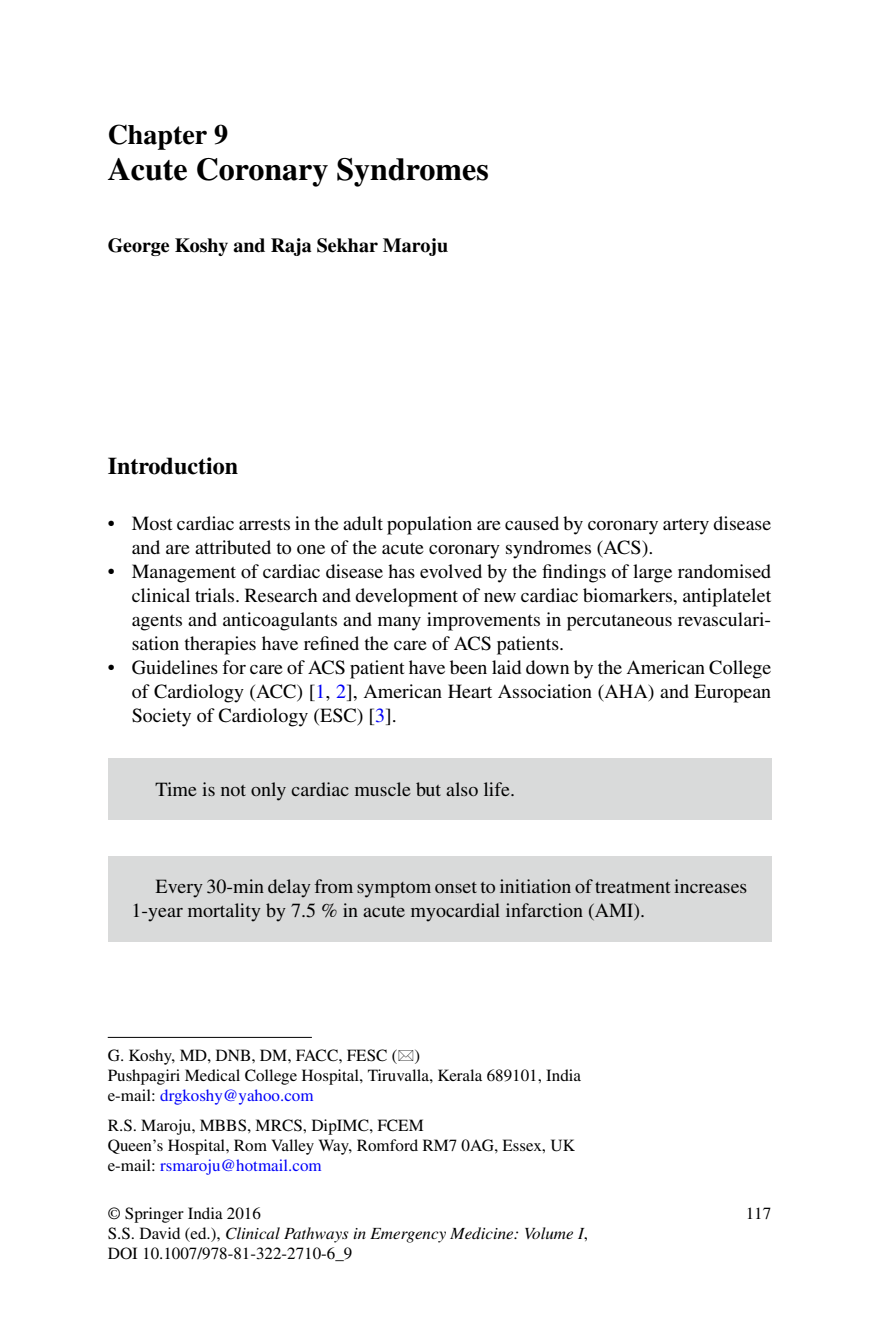
<style>
.page{position:relative;width:879px;height:1333px;background:#fff}
.page>*{position:absolute;margin:0;border:0;box-sizing:border-box;transform-origin:0 0}
.t1{font:700 32px "Hxddbj Times";color:#000}
.t2{font:700 28px "Hxddbj Times";color:#000}
.t3{font:700 24px "Hxddbj Times";color:#000}
.t4{font:20px/24px "Bjwhgn Times";color:#000}
.t5{font:700 20px "Hxddbj Times";color:#000}
.t6{font:17px/20px "Bjwhgn Times";color:#000}
.t7{font:italic 17px "Hbvlqf Times";color:#000}
.s1{color:#0000fa}
.s2{font-family:"Bjwhgn Times";font-style:normal}
</style>
<div class="page">
<div style="left:108px;top:758px;width:663px;height:62px;background:#d9dada"></div>
<div style="left:108px;top:855px;width:663px;height:86px;background:#d9dada"></div>
<hr style="left:108px;top:1036px;width:204px;height:1px;background:#000">
<h2 class="t2" style="left:108px;top:125px;width:122px">Chapter 9</h2>
<h1 class="t1" style="left:108px;top:158px;width:383px">Acute Coronary Syndromes</h1>
<p class="t5" style="left:108px;top:238px;width:342px">George Koshy and Raja Sekhar Maroju</p>
<p class="t3" style="left:108px;top:457px;width:132px">Introduction</p>
<p class="t4" style="left:132px;top:513px;width:641px;text-indent:-24px">• Most cardiac arrests in the adult population are caused by coronary artery disease and are attributed to one of the acute coronary syndromes (ACS).</p>
<p class="t4" style="left:132px;top:561px;width:641px;text-align:justify;text-indent:-24px">• Management of cardiac disease has evolved by the findings of large randomised clinical trials. Research and development of new cardiac biomarkers, antiplatelet agents and anticoagulants and many improvements in percutaneous revasculari&shy;sation therapies have refined the care of ACS patients.</p>
<p class="t4" style="left:132px;top:657px;width:641px;text-align:justify;text-indent:-24px">• Guidelines for care of ACS patient have been laid down by the American College of Cardiology (ACC) [ <span class="s1">1</span> , <span class="s1">2</span> ], American Heart Association (AHA) and European Society of Cardiology (ESC) [ <span class="s1">3</span> ].</p>
<p class="t4" style="left:156px;top:779px;width:361px">Time is not only cardiac muscle but also life.</p>
<p class="t4" style="left:132px;top:876px;width:617px;text-indent:24px">Every 30-min delay from symptom onset to initiation of treatment increases<br>1-year mortality by 7.5 % in acute myocardial infarction (AMI).</p>
<p class="t6" style="left:108px;top:1047px;width:475px">G. Koshy , MD, DNB, DM, FACC, FESC ( )<br>Pushpagiri Medical College Hospital , Tiruvalla , Kerala 689101 , India e-mail: <span class="s1">drgkoshy@yahoo.com</span></p>
<p class="t6" style="left:108px;top:1117px;width:469px">R. S. Maroju , MBBS, MRCS, DipIMC, FCEM<br>Queen’s Hospital , Rom Valley Way , Romford RM7 0AG , Essex , UK e-mail: <span class="s1">rsmaroju@hotmail.com</span></p>
<p class="t6" style="left:108px;top:1204px;width:155px">© Springer India 2016</p>
<p class="t6" style="left:746px;top:1204px;width:27px">117</p>
<p class="t7" style="left:108px;top:1227px;width:482px"><span class="s2">S.S. David (ed.),</span> Clinical Pathways in Emergency Medicine: Volume I<span class="s2">,</span></p>
<p class="t6" style="left:108px;top:1244px;width:246px">DOI 10.1007/978-81-322-2710-6_9</p>
</div>
